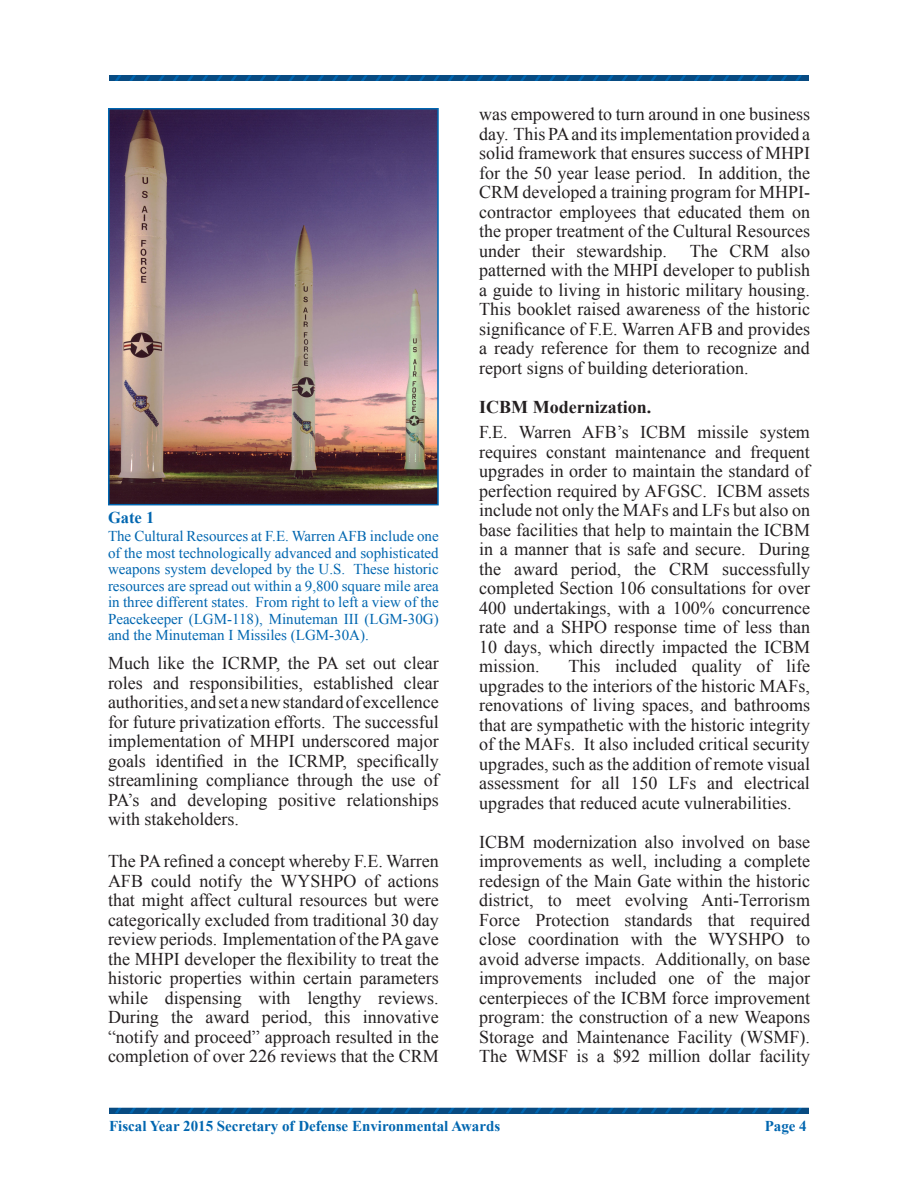
<style>
.page{position:relative;width:918px;height:1188px;background:#fff}
.page>*{position:absolute;margin:0;border:0;box-sizing:border-box;transform-origin:0 0}
.t1{font:18px/19.5px "Times New Roman";color:#231f20;text-align:justify}
.t2{font:700 18px "Times New Roman";color:#231f20}
.t3{font:700 16.5px "Times New Roman";color:#0066b0}
.t4{font:15px/16.5px "Times New Roman";color:#0066b0;text-align:justify}
.t5{font:700 15px "Times New Roman";color:#0066b0}
</style>
<div class="page">
<svg style="left:109px;top:1108px;width:700px;height:5px;background:#06508b"></svg>
<svg style="left:109px;top:75px;width:700px;height:6px;background:#064f8a"></svg>
<img style="left:111px;top:111px;width:325px;height:391px">
<div style="left:108px;top:108px;width:331px;height:397px;border:2px solid #0066b0"></div>
<p class="t3" style="left:108px;top:506px;width:48px">Gate 1</p>
<p class="t4" style="left:108px;top:528px;width:332px">The Cultural Resources at F.E. Warren AFB include one of the most technologically advanced and sophisticated weapons system developed by the U.S. These historic resources are spread out within a 9,800 square mile area in three different states. From right to left a view of the Peacekeeper (LGM-118), Minuteman III (LGM-30G) and the Minuteman I Missiles (LGM-30A).</p>
<p class="t1" style="left:108px;top:653px;width:332px">Much like the ICRMP, the PA set out clear roles and responsibilities, established clear authorities, and set a new standard of excellence for future privatization efforts. The successful implementation of MHPI underscored major goals identified in the ICRMP, specifically streamlining compliance through the use of PA’s and developing positive relationships with stakeholders.</p>
<p class="t1" style="left:108px;top:851px;width:332px">The PA refined a concept whereby F.E. Warren AFB could notify the WYSHPO of actions that might affect cultural resources but were categorically excluded from traditional 30 day review periods. Implementation of the PA gave the MHPI developer the flexibility to treat the historic properties within certain parameters while dispensing with lengthy reviews.<br>During the award period, this innovative “notify and proceed” approach resulted in the completion of over 226 reviews that the CRM</p>
<p class="t1" style="left:479px;top:104px;width:332px">was empowered to turn around in one business day. This PA and its implementation provided a solid framework that ensures success of MHPI for the 50 year lease period. In addition, the CRM developed a training program for MHPI&shy;contractor employees that educated them on the proper treatment of the Cultural Resources under their stewardship.</p>
<p class="t1" style="left:479px;top:241px;width:332px;text-indent:211px">The CRM also patterned with the MHPI developer to publish a guide to living in historic military housing.<br>This booklet raised awareness of the historic significance of F.E. Warren AFB and provides a ready reference for them to recognize and report signs of building deterioration.</p>
<p class="t2" style="left:479px;top:395px;width:173px">ICBM Modernization.</p>
<p class="t1" style="left:479px;top:422px;width:332px">F.E. Warren AFB’s ICBM missile system requires constant maintenance and frequent upgrades in order to maintain the standard of perfection required by AFGSC. ICBM assets include not only the MAFs and LFs but also on base facilities that help to maintain the ICBM in a manner that is safe and secure. During the award period, the CRM successfully completed Section 106 consultations for over 400 undertakings, with a 100% concurrence rate and a SHPO response time of less than 10 days, which directly impacted the ICBM mission.</p>
<p class="t1" style="left:479px;top:656px;width:332px;text-indent:89px">This included quality of life upgrades to the interiors of the historic MAFs, renovations of living spaces, and bathrooms that are sympathetic with the historic integrity of the MAFs. It also included critical security upgrades, such as the addition of remote visual assessment for all 150 LFs and electrical upgrades that reduced acute vulnerabilities.</p>
<p class="t1" style="left:479px;top:832px;width:332px">ICBM modernization also involved on base improvements as well, including a complete redesign of the Main Gate within the historic district, to meet evolving Anti-Terrorism Force Protection standards that required close coordination with the WYSHPO to avoid adverse impacts. Additionally, on base improvements included one of the major centerpieces of the ICBM force improvement program: the construction of a new Weapons Storage and Maintenance Facility (WSMF).<br>The WMSF is a $92 million dollar facility</p>
<p class="t5" style="left:109px;top:1115px;width:393px">Fiscal Year 2015 Secretary of Defense Environmental Awards</p>
<p class="t5" style="left:765px;top:1115px;width:44px">Page 4</p>
</div>
